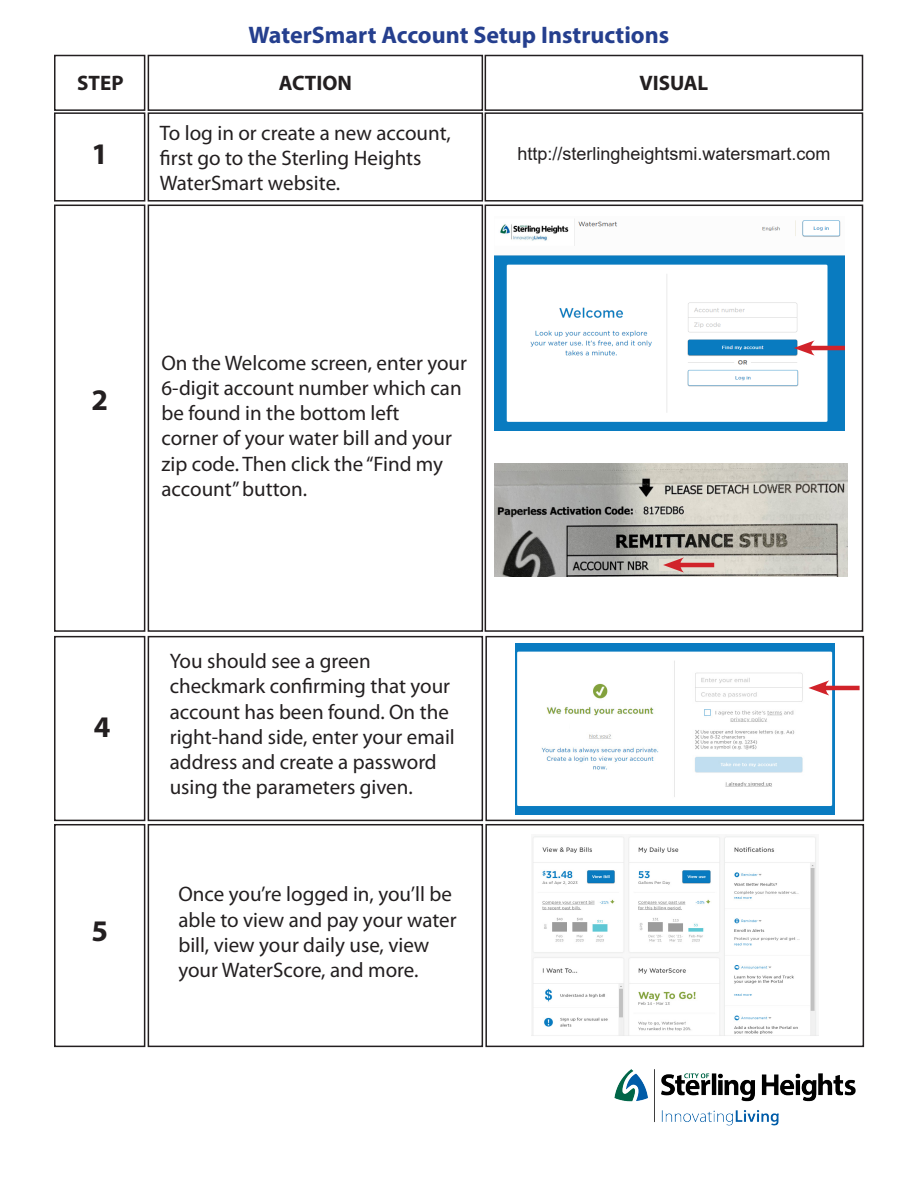
<style>
.page{position:relative;width:918px;height:1188px;background:#fff}
.page>*{position:absolute;margin:0;border:0;box-sizing:border-box;transform-origin:0 0}
.t1{font:700 30px "Myriad Pro";color:#231f20}
.t2{font:700 24px "Myriad Pro";color:#253f8e}
.t3{font:21px/25.2px "Myriad Pro";color:#231f20}
.t4{font:700 21px "Myriad Pro";color:#231f20}
.t5{font:18px "Arial";color:#231f20}
</style>
<div class="page">
<div style="left:485px;top:205px;width:378px;height:427px;border:2px solid #231f20"></div>
<div style="left:54px;top:55px;width:91px;height:56px;border:2px solid #231f20"></div>
<div style="left:148px;top:55px;width:335px;height:56px;border:2px solid #231f20"></div>
<div style="left:485px;top:55px;width:378px;height:56px;border:2px solid #231f20"></div>
<div style="left:148px;top:112px;width:335px;height:90px;border:2px solid #231f20"></div>
<div style="left:148px;top:205px;width:335px;height:427px;border:2px solid #231f20"></div>
<div style="left:148px;top:636px;width:335px;height:185px;border:2px solid #231f20"></div>
<div style="left:148px;top:824px;width:335px;height:223px;border:2px solid #231f20"></div>
<div style="left:54px;top:112px;width:91px;height:90px;border:2px solid #231f20"></div>
<div style="left:54px;top:205px;width:91px;height:427px;border:2px solid #231f20"></div>
<div style="left:54px;top:636px;width:91px;height:185px;border:2px solid #231f20"></div>
<div style="left:54px;top:824px;width:91px;height:223px;border:2px solid #231f20"></div>
<div style="left:485px;top:112px;width:378px;height:90px;border:2px solid #231f20"></div>
<div style="left:485px;top:636px;width:379px;height:185px;border:2px solid #231f20"></div>
<div style="left:485px;top:824px;width:379px;height:223px;border:2px solid #231f20"></div>
<img style="left:614px;top:1069px;width:242px;height:57px">
<img style="left:494px;top:219px;width:351px;height:211px">
<img style="left:494px;top:463px;width:353px;height:114px">
<hr style="left:806px;top:346px;width:39px;height:4px;background:#d1232a">
<svg style="left:794px;top:340px;width:21px;height:16px"></svg>
<img style="left:516px;top:643px;width:318px;height:171px">
<hr style="left:821px;top:686px;width:39px;height:4px;background:#d1232a">
<svg style="left:808px;top:680px;width:21px;height:16px"></svg>
<img style="left:532px;top:836px;width:286px;height:200px">
<div style="left:570px;top:722px;width:64px;height:9px;background:#fff"></div>
<svg style="left:659px;top:559px;width:65px;height:12px"></svg>
<hr style="left:676px;top:563px;width:38px;height:4px;background:#d1232a">
<svg style="left:663px;top:557px;width:21px;height:16px"></svg>
<p class="t2" style="left:249px;top:19px;width:422px">WaterSmart Account Setup Instructions</p>
<p class="t4" style="left:77px;top:70px;width:48px">STEP</p>
<p class="t4" style="left:279px;top:70px;width:75px">ACTION</p>
<p class="t4" style="left:639px;top:70px;width:70px">VISUAL</p>
<p class="t3" style="left:160px;top:120px;width:293px">To log in or create a new account, first go to the Sterling Heights</p>
<p class="t3" style="left:160px;top:170px;width:182px">WaterSmart website.</p>
<p class="t1" style="left:91px;top:134px;width:18px">1</p>
<p class="t5" style="left:517px;top:141px;width:315px">http://sterlingheightsmi.watersmart.com</p>
<p class="t1" style="left:91px;top:380px;width:18px">2</p>
<p class="t3" style="left:161px;top:350px;width:307px">On the Welcome screen, enter your<br>6-digit account number which can be found in the bottom left</p>
<p class="t3" style="left:161px;top:425px;width:292px">corner of your water bill and your zip code. Then click the “Find my account” button.</p>
<p class="t1" style="left:94px;top:708px;width:18px">4</p>
<p class="t1" style="left:91px;top:912px;width:18px">5</p>
<p class="t3" style="left:170px;top:648px;width:202px">You should see a green</p>
<p class="t3" style="left:170px;top:673px;width:287px">checkmark confirming that your account has been found. On the right-hand side, enter your email address and create a password using the parameters given.</p>
<p class="t3" style="left:178px;top:881px;width:280px">Once you’re logged in, you’ll be able to view and pay your water bill, view your daily use, view your WaterScore, and more.</p>
</div>
